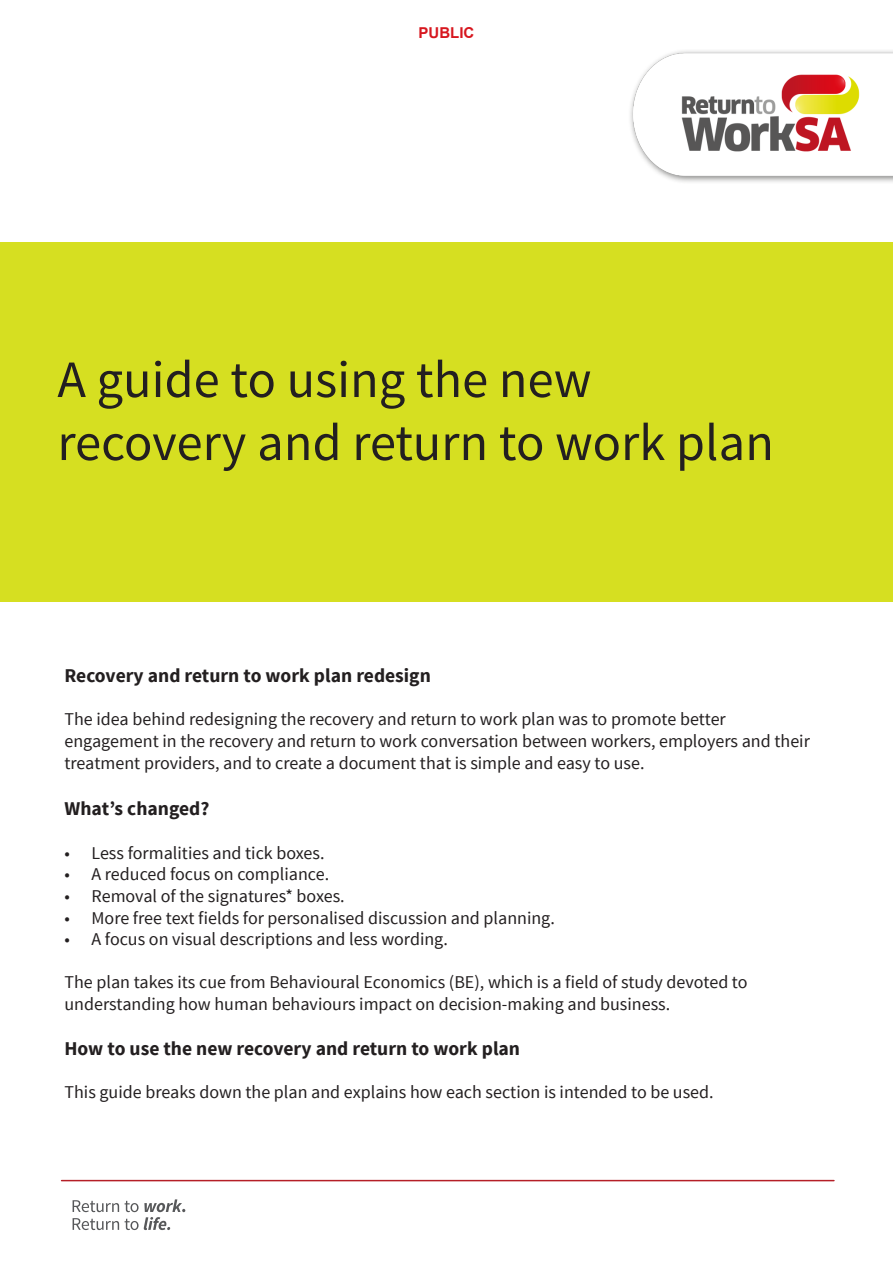
<style>
.page{position:relative;width:893px;height:1263px;background:#fff}
.page>*{position:absolute;margin:0;border:0;box-sizing:border-box;transform-origin:0 0}
.t1{font:52.5px/63px "Source Sans Pro";color:#231f20}
.t2{font:700 19.5px "Source Sans Pro";color:#231f20}
.t3{font:18px/21.6px "Source Sans Pro";color:#231f20}
.t4{font:700 15px "Arial";color:#d7171f}
</style>
<div class="page">
<div style="left:0;top:242px;width:893px;height:360px;background:#d6df21"></div>
<img style="left:630px;top:51px;width:263px;height:131px">
<svg style="left:73px;top:1199px;width:112px;height:31px"></svg>
<hr style="left:62px;top:1180px;width:772px;height:1px;background:#b51f27">
<p class="t4" style="left:419px;top:22px;width:57px">PUBLIC</p>
<p class="t1" style="left:57px;top:349px;width:718px">A guide to using the new recovery and return to work plan</p>
<p class="t2" style="left:64px;top:663px;width:368px">Recovery and return to work plan redesign</p>
<p class="t3" style="left:64px;top:709px;width:747px">The idea behind redesigning the recovery and return to work plan was to promote better engagement in the recovery and return to work conversation between workers, employers and their treatment providers, and to create a document that is simple and easy to use.</p>
<p class="t2" style="left:64px;top:796px;width:146px">What’s changed?</p>
<p class="t3" style="left:64px;top:842px;width:262px">• Less formalities and tick boxes.</p>
<p class="t3" style="left:64px;top:864px;width:266px">• A reduced focus on compliance.</p>
<p class="t3" style="left:64px;top:885px;width:282px">• Removal of the signatures* boxes.</p>
<p class="t3" style="left:64px;top:907px;width:492px">• More free text fields for personalised discussion and planning.</p>
<p class="t3" style="left:64px;top:929px;width:385px">• A focus on visual descriptions and less wording.</p>
<p class="t3" style="left:64px;top:972px;width:685px">The plan takes its cue from Behavioural Economics (BE), which is a field of study devoted to understanding how human behaviours impact on decision-making and business.</p>
<p class="t2" style="left:64px;top:1036px;width:457px">How to use the new recovery and return to work plan</p>
<p class="t3" style="left:64px;top:1082px;width:651px">This guide breaks down the plan and explains how each section is intended to be used.</p>
</div>
